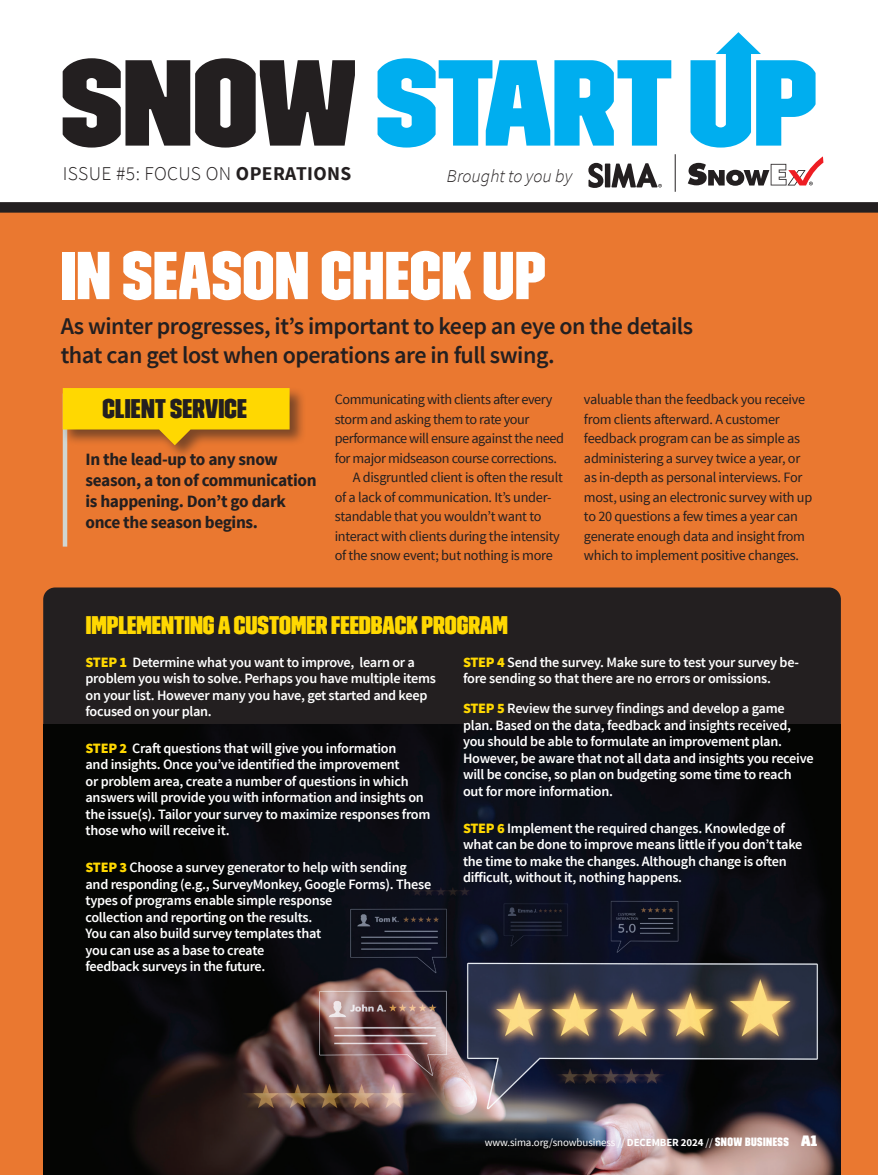
<style>
.page{position:relative;width:878px;height:1175px;background:#fff}
.page>*{position:absolute;margin:0;border:0;box-sizing:border-box;transform-origin:0 0}
.t1{font:67.5px "Trim Poster Condensed";letter-spacing:.01em;color:#fff}
.t2{font:27px "Trim Poster Condensed";letter-spacing:.01em;color:#231f20}
.t3{font:25.5px "Trim Poster Condensed";color:#ffd801}
.t4{font:600 24px/28.5px "Source Sans Pro";letter-spacing:-.02em;color:#231f20}
.t5{font:300 19.5px "Source Sans Pro";letter-spacing:.02em;color:#231f20}
.t6{font:italic 300 18px "Source Sans Pro";color:#231f20}
.t7{font:700 17.25px/21px "Source Sans Pro";letter-spacing:-.02em;color:#231f20}
.t8{font:600 14.25px/16.5px "Source Sans Pro";letter-spacing:-.02em;color:#fff}
.t9{font:14.25px/19.5px "Source Sans Pro";letter-spacing:-.02em;color:#231f20}
.t10{font:10.8px "Source Sans Pro";letter-spacing:-.01em;color:#fff}
.s1{font-weight:700}
.s2{font-weight:900;color:#ffd801}
.s3{font-family:"Trim Poster Condensed";font-size:12px}
.s4{font-family:"Trim Poster";font-size:15px}
</style>
<div class="page">
<div style="left:0;top:207px;width:878px;height:967px;background:#ea7830"></div>
<div style="left:43px;top:587px;width:797px;height:137px;background:#231f20"></div>
<img style="left:43px;top:724px;width:797px;height:450px">
<svg style="left:63px;top:58px;width:292px;height:90px"></svg>
<svg style="left:377px;top:58px;width:294px;height:90px"></svg>
<svg style="left:690px;top:32px;width:125px;height:116px"></svg>
<svg style="left:588px;top:163px;width:15px;height:25px"></svg>
<div style="left:605px;top:163px;width:5px;height:24px;background:#231f20"></div>
<svg style="left:611px;top:163px;width:51px;height:25px"></svg>
<div style="left:0;top:202px;width:878px;height:11px;background:#231f20"></div>
<svg style="left:687px;top:156px;width:136px;height:30px"></svg>
<hr style="left:674px;top:154px;width:1px;height:38px;background:#231f20">
<hr style="left:63px;top:393px;width:4px;height:153px;background:#d1d6d1">
<div style="left:61px;top:386px;width:245px;height:75px;background:#231f20;opacity:.55"></div>
<svg style="left:63px;top:388px;width:226px;height:57px;background:#ebba0c"></svg>
<h3 class="t5" style="left:63px;top:162px;width:290px">ISSUE #5: FOCUS ON <span class="s1">OPERATIONS</span></h3>
<p class="t6" style="left:446px;top:165px;width:127px">Brought to you by</p>
<h1 class="t1" style="left:61px;top:236px;width:486px">IN SEASON CHECK UP</h1>
<h3 class="t4" style="left:61px;top:312px;width:634px">As winter progresses, it’s important to keep an eye on the details that can get lost when operations are in full swing.</h3>
<h2 class="t2" style="left:103px;top:392px;width:146px">CLIENT SERVICE</h2>
<p class="t7" style="left:85px;top:449px;width:233px">In the lead-up to any snow season, a ton of communication is happening. Don’t go dark once the season begins.</p>
<p class="t9" style="left:335px;top:390px;width:219px">Communicating with clients after every</p>
<p class="t9" style="left:335px;top:409px;width:196px">storm and asking them to rate your</p>
<p class="t9" style="left:335px;top:429px;width:231px">performance will ensure against the need</p>
<p class="t9" style="left:335px;top:448px;width:224px">for major midseason course corrections.</p>
<p class="t9" style="left:353px;top:468px;width:212px">A disgruntled client is often the result</p>
<p class="t9" style="left:335px;top:487px;width:218px">of a lack of communication. It’s under-</p>
<p class="t9" style="left:335px;top:507px;width:208px">standable that you wouldn’t want to</p>
<p class="t9" style="left:335px;top:526px;width:227px">interact with clients during the intensity</p>
<p class="t9" style="left:335px;top:546px;width:219px">of the snow event; but nothing is more</p>
<h3 class="t3" style="left:86px;top:610px;width:423px">IMPLEMENTING A CUSTOMER FEEDBACK PROGRAM</h3>
<p class="t9" style="left:584px;top:390px;width:230px">valuable than the feedback you receive from clients afterward. A customer feedback program can be as simple as administering a survey twice a year, or as in-depth as personal interviews. For most, using an electronic survey with up to 20 questions a few times a year can generate enough data and insight from which to implement positive changes.</p>
<p class="t8" style="left:85px;top:654px;width:352px"><span class="s2">STEP 1</span> Determine what you want to improve, learn or a problem you wish to solve. Perhaps you have multiple items on your list. However many you have, get started and keep focused on your plan.</p>
<p class="t8" style="left:85px;top:740px;width:346px"><span class="s2">STEP 2</span> Craft questions that will give you information<br>and insights. Once you’ve identified the improvement<br>or problem area, create a number of questions in which answers will provide you with information and insights on the issue(s). Tailor your survey to maximize responses from those who will receive it.</p>
<p class="t8" style="left:85px;top:859px;width:347px"><span class="s2">STEP 3</span> Choose a survey generator to help with sending and responding (e.g., SurveyMonkey, Google Forms). These types of programs enable simple response<br>collection and reporting on the results.<br>You can also build survey templates that<br>you can use as a base to create<br>feedback surveys in the future.</p>
<p class="t8" style="left:463px;top:654px;width:337px"><span class="s2">STEP 4</span> Send the survey. Make sure to test your survey be&shy;fore sending so that there are no errors or omissions.</p>
<p class="t8" style="left:463px;top:700px;width:352px"><span class="s2">STEP 5</span> Review the survey findings and develop a game plan. Based on the data, feedback and insights received, you should be able to formulate an improvement plan.<br>However, be aware that not all data and insights you receive will be concise, so plan on budgeting some time to reach out for more information.</p>
<p class="t8" style="left:463px;top:820px;width:341px"><span class="s2">STEP 6</span> Implement the required changes. Knowledge of what can be done to improve means little if you don’t take the time to make the changes. Although change is often difficult, without it, nothing happens.</p>
<p class="t10" style="left:484px;top:1136px;width:334px">www.sima.org/snowbusiness // <span class="s1">DECEMBER 2024</span> // <span class="s3">SNOW BUSINESS</span> <span class="s4">A1</span></p>
</div>
